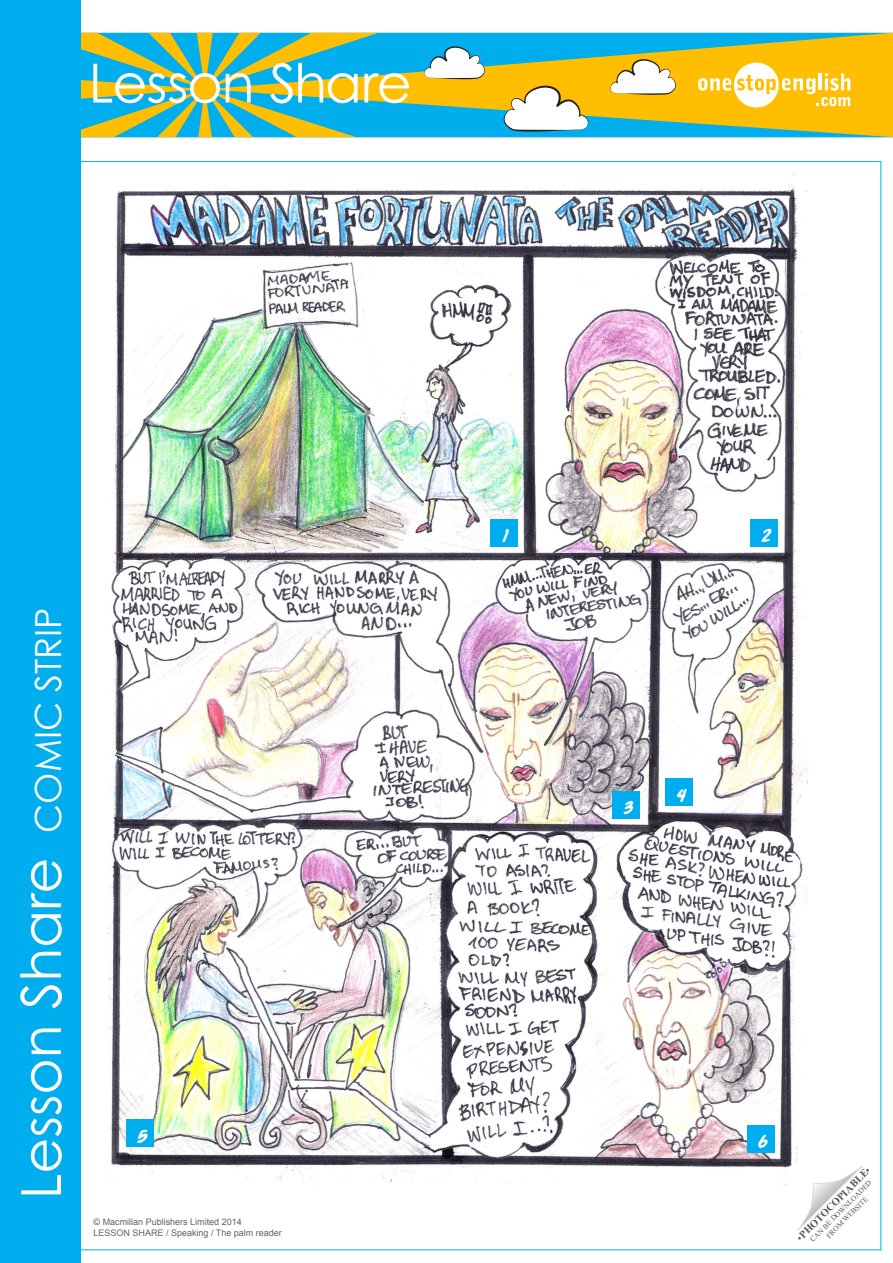
<style>
.page{position:relative;width:893px;height:1263px;background:#fff}
.page>*{position:absolute;margin:0;border:0;box-sizing:border-box;transform-origin:0 0}
.copy{font:55.35px "Century Gothic";color:#fff}
.t1{font:italic 700 19.5px "Action Man";color:#fff}
.t2{font:700 10.5px "Times New Roman";color:#57585a}
.t3{font:9px/10.8px "Arial";color:#636366}
.t4{font:7.5px/9px "Times New Roman";color:#57585a;text-align:center}
.s1{font-size:36px}
.s2{font-weight:400}
</style>
<div class="page">
<svg style="left:417px;top:33px;width:476px;height:104px;background:#96b761"></svg>
<svg style="left:81px;top:33px;width:336px;height:104px;background:#6fb99a"></svg>
<svg style="left:424px;top:45px;width:63px;height:35px"></svg>
<svg style="left:501px;top:84px;width:87px;height:48px"></svg>
<svg style="left:698px;top:63px;width:152px;height:44px"></svg>
<svg style="left:797px;top:1166px;width:65px;height:65px"></svg>
<div style="left:0;top:0;width:81px;height:1263px;background:#00aeef"></div>
<svg style="left:610px;top:58px;width:68px;height:37px"></svg>
<img style="left:107px;top:173px;width:701px;height:1012px">
<div style="left:490px;top:519px;width:27px;height:27px;background:#00aeef"></div>
<div style="left:612px;top:791px;width:28px;height:28px;background:#00aeef"></div>
<div style="left:126px;top:1119px;width:28px;height:28px;background:#00aeef"></div>
<div style="left:747px;top:1125px;width:28px;height:27px;background:#00aeef"></div>
<div style="left:665px;top:778px;width:28px;height:28px;background:#00aeef"></div>
<div style="left:750px;top:519px;width:28px;height:27px;background:#00aeef"></div>
<p class="copy" style="left:7px;top:1199px;width:593px;rotate:-90deg">Lesson Share <span class="s1">COMIC STRIP</span></p>
<p class="t1" style="left:501px;top:523px;width:7px">1</p>
<p class="t1" style="left:759px;top:523px;width:12px">2</p>
<p class="t1" style="left:621px;top:795px;width:12px">3</p>
<p class="t1" style="left:674px;top:782px;width:11px">4</p>
<p class="t1" style="left:135px;top:1123px;width:12px">5</p>
<p class="t1" style="left:756px;top:1129px;width:11px">6</p>
<p class="t3" style="left:94px;top:1217px;width:190px">© Macmillan Publishers Limited 2014<br>LESSON SHARE / Speaking / The palm reader</p>
<p class="t2" style="left:793px;top:1234px;width:101px;rotate:-45deg"><span class="s2">•</span>PHOTOCOPIABLE<span class="s2">•</span></p>
<p class="t4" style="left:808px;top:1237px;width:85px;rotate:-45deg">CAN BE DOWNLOADED<br>FROM WEBSITE</p>
</div>
